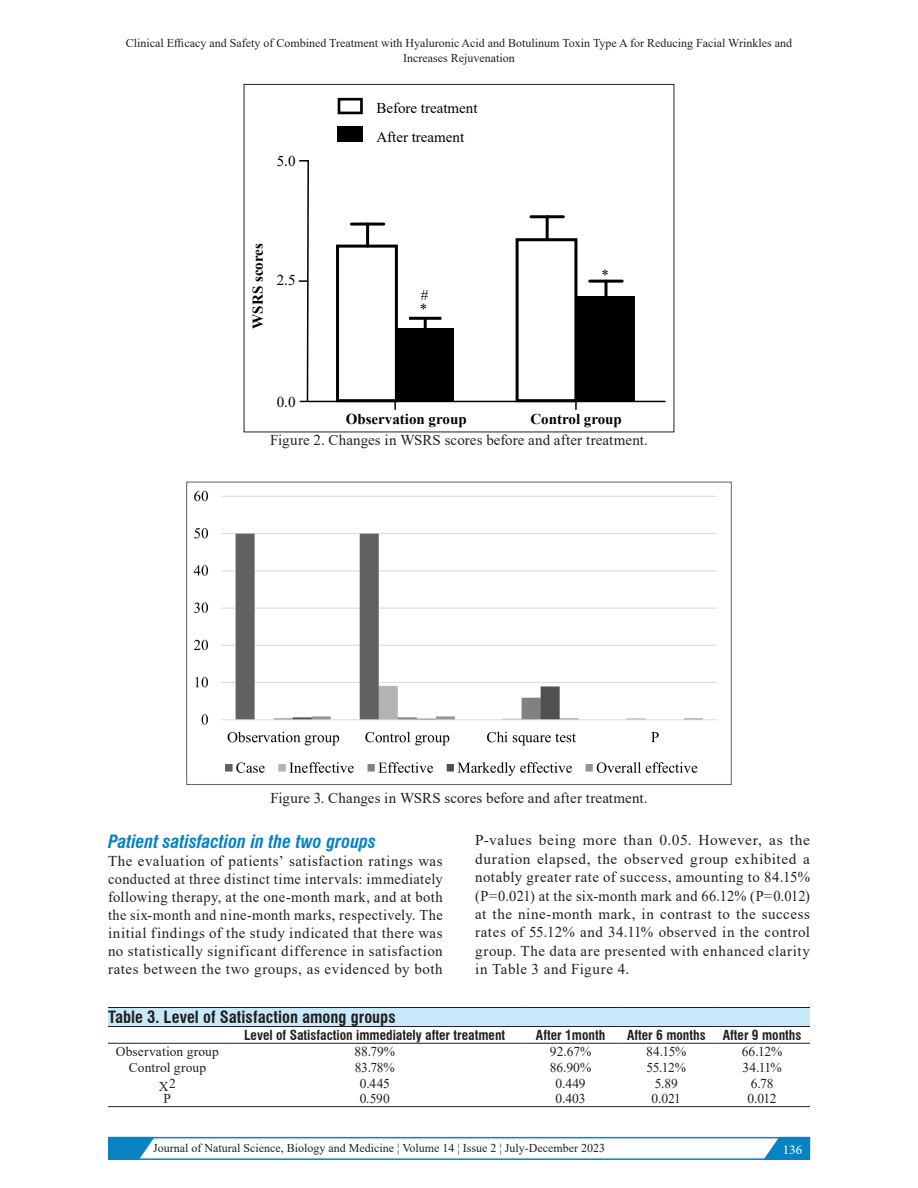
<style>
.page{position:relative;width:918px;height:1188px;background:#fff}
.page>*{position:absolute;margin:0;border:0;box-sizing:border-box;transform-origin:0 0}
.JNSBM_Heading_1_fina{font:italic 700 condensed 18px "Swiss 721 BT";color:#0782c2}
.t1{font:700 condensed 16.5px "Swiss 721 BT";color:#231f20}
.Body_Text{font:15px/18.5px "Times New Roman";letter-spacing:.02em;color:#231f20;text-align:justify}
.t2{font:15px/13.6px "Times New Roman";color:#000}
.t3{font:700 15px "Times New Roman";color:#000}
.Table_Paragraph{font:13.5px "Times New Roman";color:#231f20}
.t4{font:700 condensed 13.5px "Swiss 721 BT";color:#231f20}
.t5{font:13.5px "Minion Pro";color:#fff}
.t6{font:12px/14.4px "Times New Roman";color:#231f20;text-align:center}
</style>
<div class="page">
<div style="left:108px;top:1137px;width:702px;height:23px;border:2px solid #0782c2"></div>
<svg style="left:108px;top:1136px;width:48px;height:24px"></svg>
<svg style="left:762px;top:1136px;width:49px;height:24px"></svg>
<div style="left:779px;top:1143px;width:28px;height:12px;background:#0782c2"></div>
<hr style="left:300px;top:401px;width:365px;height:1px;background:#000">
<svg style="left:298px;top:160px;width:12px;height:243px"></svg>
<svg style="left:575px;top:402px;width:2px;height:7px"></svg>
<svg style="left:394px;top:402px;width:2px;height:7px"></svg>
<div style="left:336px;top:245px;width:62px;height:157px;border:3px solid #000"></div>
<hr style="left:351px;top:223px;width:33px;height:3px;background:#000">
<hr style="left:366px;top:224px;width:3px;height:22px;background:#000">
<div style="left:395px;top:329px;width:59px;height:72px;background:#000"></div>
<hr style="left:409px;top:317px;width:32px;height:3px;background:#000">
<svg style="left:424px;top:319px;width:3px;height:10px"></svg>
<div style="left:576px;top:296px;width:59px;height:105px;background:#000"></div>
<hr style="left:590px;top:280px;width:32px;height:3px;background:#000">
<hr style="left:605px;top:281px;width:3px;height:15px;background:#000">
<div style="left:516px;top:238px;width:61px;height:164px;border:3px solid #000"></div>
<hr style="left:531px;top:215px;width:32px;height:3px;background:#000">
<hr style="left:546px;top:217px;width:3px;height:23px;background:#000">
<div style="left:338px;top:98px;width:25px;height:16px;border:3px solid #000"></div>
<div style="left:338px;top:126px;width:25px;height:16px;background:#000"></div>
<img style="left:193px;top:490px;width:524px;height:286px">
<div style="left:187px;top:482px;width:544px;height:303px;border:1px solid #616161"></div>
<div style="left:108px;top:1008px;width:702px;height:19px;background:#c6eafa"></div>
<hr style="left:108px;top:1007px;width:119px;height:1px;background:#231f20">
<hr style="left:227px;top:1007px;width:296px;height:1px;background:#231f20">
<hr style="left:523px;top:1007px;width:95px;height:1px;background:#231f20">
<hr style="left:618px;top:1007px;width:96px;height:1px;background:#231f20">
<hr style="left:714px;top:1007px;width:96px;height:1px;background:#231f20">
<hr style="left:108px;top:1026px;width:119px;height:1px;background:#231f20">
<hr style="left:227px;top:1026px;width:296px;height:1px;background:#231f20">
<hr style="left:523px;top:1026px;width:95px;height:1px;background:#231f20">
<hr style="left:618px;top:1026px;width:96px;height:1px;background:#231f20">
<hr style="left:714px;top:1026px;width:96px;height:1px;background:#231f20">
<hr style="left:108px;top:1043px;width:119px;height:1px;background:#231f20">
<hr style="left:227px;top:1043px;width:296px;height:1px;background:#231f20">
<hr style="left:523px;top:1043px;width:95px;height:1px;background:#231f20">
<hr style="left:618px;top:1043px;width:96px;height:1px;background:#231f20">
<hr style="left:714px;top:1043px;width:96px;height:1px;background:#231f20">
<hr style="left:108px;top:1106px;width:119px;height:1px;background:#231f20">
<hr style="left:227px;top:1106px;width:296px;height:1px;background:#231f20">
<hr style="left:523px;top:1106px;width:95px;height:1px;background:#231f20">
<hr style="left:618px;top:1106px;width:96px;height:1px;background:#231f20">
<hr style="left:714px;top:1106px;width:96px;height:1px;background:#231f20">
<p class="t6" style="left:126px;top:36px;width:668px">Clinical Efficacy and Safety of Combined Treatment with Hyaluronic Acid and Botulinum Toxin Type A for Reducing Facial Wrinkles and<br>Increases Rejuvenation</p>
<p class="t2" style="left:277px;top:153px;width:20px">5.0</p>
<p class="t3" style="left:247px;top:329px;width:87px;rotate:-90deg">WSRS scores</p>
<p class="t2" style="left:277px;top:272px;width:20px">2.5</p>
<p class="t2" style="left:277px;top:394px;width:20px">0.0</p>
<p class="t2" style="left:376px;top:93px;width:103px;line-height:29.2px">Before treatment<br>After treament</p>
<p class="t2" style="left:420px;top:288px;width:10px"># *</p>
<p class="t2" style="left:601px;top:267px;width:9px">*</p>
<p class="t3" style="left:346px;top:408px;width:122px">Observation group</p>
<p class="t3" style="left:530px;top:408px;width:93px">Control group</p>
<p class="Body_Text" style="left:270px;top:431px;width:379px">Figure 2. Changes in WSRS scores before and after treatment.</p>
<p class="Body_Text" style="left:270px;top:788px;width:379px">Figure 3. Changes in WSRS scores before and after treatment.</p>
<p class="JNSBM_Heading_1_fina" style="left:108px;top:831px;width:270px">Patient satisfaction in the two groups</p>
<p class="Body_Text" style="left:108px;top:852px;width:336px;line-height:18px">The evaluation of patients’ satisfaction ratings was conducted at three distinct time intervals: immediately following therapy, at the one-month mark, and at both the six-month and nine-month marks, respectively. The initial findings of the study indicated that there was no statistically significant difference in satisfaction rates between the two groups, as evidenced by both</p>
<p class="Body_Text" style="left:475px;top:830px;width:336px">P-values being more than 0.05. However, as the duration elapsed, the observed group exhibited a notably greater rate of success, amounting to 84.15% (P=0.021) at the six-month mark and 66.12% (P=0.012) at the nine-month mark, in contrast to the success rates of 55.12% and 34.11% observed in the control group. The data are presented with enhanced clarity in Table 3 and Figure 4.</p>
<p class="t1" style="left:108px;top:1007px;width:289px">Table 3. Level of Satisfaction among groups</p>
<p class="t4" style="left:244px;top:1027px;width:262px">Level of Satisfaction immediately after treatment</p>
<p class="t4" style="left:536px;top:1027px;width:71px">After 1month</p>
<p class="t4" style="left:627px;top:1027px;width:80px">After 6 months</p>
<p class="t4" style="left:723px;top:1027px;width:80px">After 9 months</p>
<p class="Table_Paragraph" style="left:116px;top:1042px;width:104px">Observation group</p>
<p class="Table_Paragraph" style="left:354px;top:1042px;width:42px">88.79%</p>
<p class="Table_Paragraph" style="left:550px;top:1042px;width:43px">92.67%</p>
<p class="Table_Paragraph" style="left:646px;top:1042px;width:42px">84.15%</p>
<p class="Table_Paragraph" style="left:742px;top:1042px;width:42px">66.12%</p>
<p class="Table_Paragraph" style="left:129px;top:1058px;width:79px">Control group</p>
<p class="Table_Paragraph" style="left:355px;top:1058px;width:42px">83.78%</p>
<p class="Table_Paragraph" style="left:550px;top:1058px;width:43px">86.90%</p>
<p class="Table_Paragraph" style="left:647px;top:1058px;width:41px">55.12%</p>
<p class="Table_Paragraph" style="left:743px;top:1058px;width:40px">34.11%</p>
<p class="Table_Paragraph" style="left:159px;top:1075px;width:18px">X2</p>
<p class="Table_Paragraph" style="left:360px;top:1074px;width:32px">0.445</p>
<p class="Table_Paragraph" style="left:555px;top:1074px;width:32px">0.449</p>
<p class="Table_Paragraph" style="left:655px;top:1074px;width:25px">5.89</p>
<p class="Table_Paragraph" style="left:751px;top:1074px;width:24px">6.78</p>
<p class="Table_Paragraph" style="left:164px;top:1089px;width:9px">P</p>
<p class="Table_Paragraph" style="left:360px;top:1089px;width:32px">0.590</p>
<p class="Table_Paragraph" style="left:556px;top:1089px;width:32px">0.403</p>
<p class="Table_Paragraph" style="left:652px;top:1089px;width:31px">0.021</p>
<p class="Table_Paragraph" style="left:748px;top:1089px;width:31px">0.012</p>
<p class="t6" style="left:153px;top:1140px;width:454px">Journal of Natural Science, Biology and Medicine ¦ Volume 14 ¦ Issue 2 ¦ July-December 2023</p>
<p class="t5" style="left:783px;top:1141px;width:21px">136</p>
</div>
